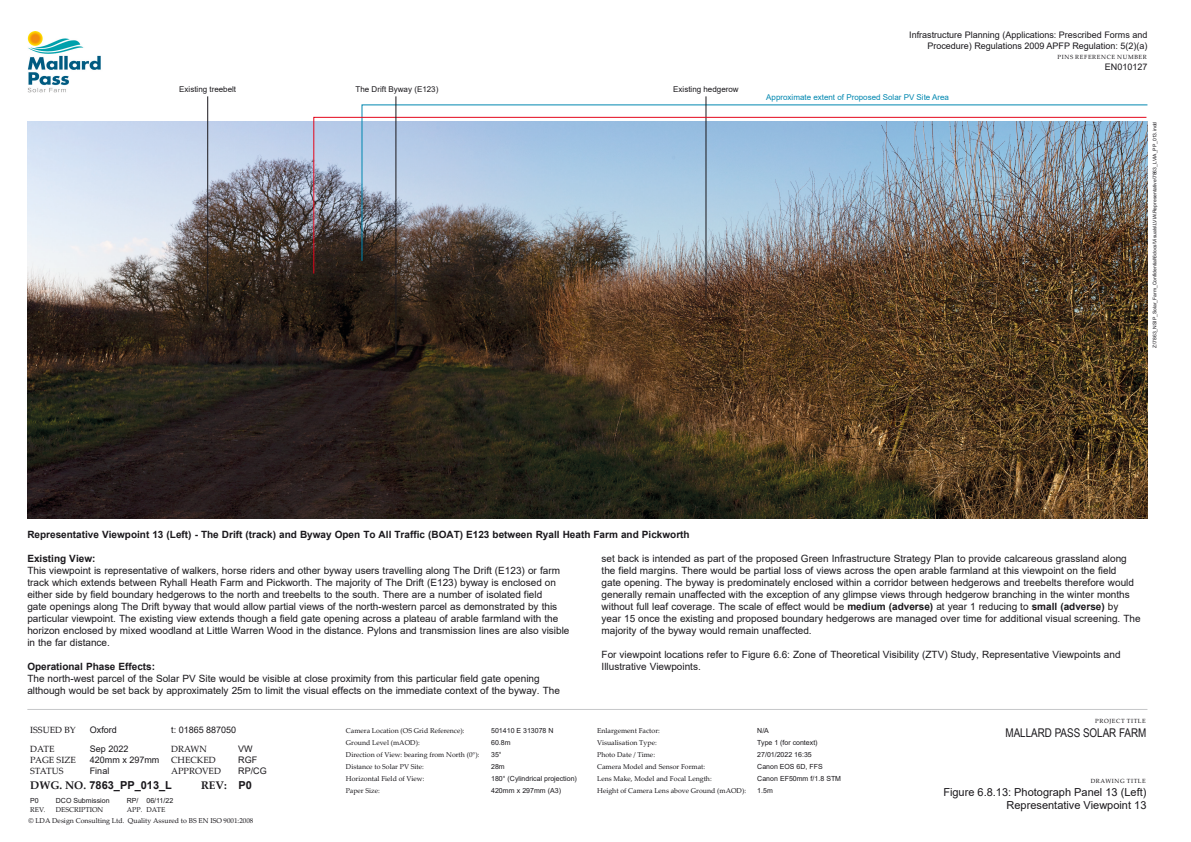
<style>
.page{position:relative;width:1191px;height:842px;background:#fff}
.page>*{position:absolute;margin:0;border:0;box-sizing:border-box;transform-origin:0 0}
.t1{font:12px "Arial Narrow";color:#1a181c}
.t2{font:11px "Arial";color:#1a181c}
.t3{font:700 11px "Arial";color:#1a181c}
.t4{font:700 11px "Palatino Linotype";color:#1a181c}
.t5{font:10px/12px "Arial";color:#1a181c}
.t6{font:700 10px "Arial";color:#1a181c}
.t7{font:9px/10.8px "Arial";color:#1a181c;text-align:right}
.t8{font:9px "Palatino Linotype";color:#1a181c}
.t9{font:8px "Arial";color:#1a181c}
.t10{font:8px "Arial";color:#0087b0}
.t11{font:7px "Palatino Linotype";color:#1a181c}
.t12{font:7px "Arial";color:#1a181c}
.t13{font:6px "Palatino Linotype";letter-spacing:.1em;color:#1a181c}
.t14{font:5px "Arial";color:#1a181c}
.s1{font-weight:700}
.s2{font-family:"Palatino Linotype"}
.s3{font-family:"Arial"}
</style>
<div class="page">
<hr style="left:27px;top:709px;width:1120px;height:1px;background:#c7c8ca">
<img style="left:27px;top:31px;width:74px;height:62px">
<img style="left:27px;top:122px;width:1120px;height:397px">
<svg style="left:361px;top:104px;width:787px;height:157px"></svg>
<hr style="left:705px;top:96px;width:1px;height:204px;background:#1a181c">
<img style="left:313px;top:117px;width:834px;height:157px">
<hr style="left:396px;top:96px;width:1px;height:260px;background:#1a181c">
<hr style="left:207px;top:96px;width:1px;height:204px;background:#1a181c">
<p class="t9" style="left:179px;top:84px;width:58px">Existing treebelt</p>
<p class="t9" style="left:356px;top:84px;width:84px">The Drift Byway (E123)</p>
<p class="t9" style="left:673px;top:84px;width:67px">Existing hedgerow</p>
<p class="t7" style="left:909px;top:29px;width:240px">Infrastructure Planning (Applications: Prescribed Forms and<br>Procedure) Regulations 2009 APFP Regulation: 5(2)(a)</p>
<p class="t13" style="left:1057px;top:53px;width:91px">PINS REFERENCE NUMBER</p>
<p class="t7" style="left:1104px;top:61px;width:44px">EN010127</p>
<p class="t10" style="left:766px;top:92px;width:184px">Approximate extent of Proposed Solar PV Site Area</p>
<p class="t14" style="left:1151px;top:348px;width:228px;rotate:-90deg">Z:\7863_NSIP_Solar_Farm_Confidential\6docs\Visuals\LVIA\Representative\7863_LVIA_PP_013.indd</p>
<p class="t6" style="left:27px;top:527px;width:664px">Representative Viewpoint 13 (Left) - The Drift (track) and Byway Open To All Traffic (BOAT) E123 between Ryall Heath Farm and Pickworth</p>
<p class="t6" style="left:27px;top:551px;width:70px">Existing View:</p>
<p class="t5" style="left:27px;top:564px;width:543px">This viewpoint is representative of walkers, horse riders and other byway users travelling along The Drift (E123) or farm track which extends between Ryhall Heath Farm and Pickworth. The majority of The Drift (E123) byway is enclosed on either side by field boundary hedgerows to the north and treebelts to the south. There are a number of isolated field<br>gate openings along The Drift byway that would allow partial views of the north-western parcel as demonstrated by this particular viewpoint. The existing view extends though a field gate opening across a plateau of arable farmland with the horizon enclosed by mixed woodland at Little Warren Wood in the distance. Pylons and transmission lines are also visible in the far distance.</p>
<p class="t6" style="left:27px;top:659px;width:129px">Operational Phase Effects:</p>
<p class="t5" style="left:27px;top:672px;width:534px">The north-west parcel of the Solar PV Site would be visible at close proximity from this particular field gate opening although would be set back by approximately 25m to limit the visual effects on the immediate context of the byway. The</p>
<p class="t5" style="left:601px;top:552px;width:540px">set back is intended as part of the proposed Green Infrastructure Strategy Plan to provide calcareous grassland along the field margins. There would be partial loss of views across the open arable farmland at this viewpoint on the field<br>gate opening. The byway is predominately enclosed within a corridor between hedgerows and treebelts therefore would generally remain unaffected with the exception of any glimpse views through hedgerow branching in the winter months without full leaf coverage. The scale of effect would be <span class="s1">medium (adverse)</span> at year 1 reducing to <span class="s1">small (adverse)</span> by<br>year 15 once the existing and proposed boundary hedgerows are managed over time for additional visual screening. The majority of the byway would remain unaffected.</p>
<p class="t5" style="left:601px;top:648px;width:520px">For viewpoint locations refer to Figure 6.6: Zone of Theoretical Visibility (ZTV) Study, Representative Viewpoints and<br>Illustrative Viewpoints.</p>
<p class="t8" style="left:30px;top:724px;width:47px">ISSUED BY</p>
<p class="t7" style="left:90px;top:725px;width:29px">Oxford</p>
<p class="t7" style="left:171px;top:725px;width:67px">t: 01865 887050</p>
<p class="t8" style="left:30px;top:742px;width:26px">DATE</p>
<p class="t7" style="left:90px;top:743px;width:40px">Sep 2022</p>
<p class="t8" style="left:171px;top:742px;width:37px">DRAWN</p>
<p class="t7" style="left:238px;top:743px;width:16px">VW</p>
<p class="t8" style="left:30px;top:753px;width:47px">PAGE SIZE</p>
<p class="t7" style="left:90px;top:754px;width:71px">420mm x 297mm</p>
<p class="t8" style="left:171px;top:753px;width:46px">CHECKED</p>
<p class="t7" style="left:238px;top:754px;width:20px">RGF</p>
<p class="t8" style="left:30px;top:765px;width:35px">STATUS</p>
<p class="t7" style="left:90px;top:766px;width:21px">Final</p>
<p class="t8" style="left:171px;top:765px;width:51px">APPROVED</p>
<p class="t7" style="left:238px;top:766px;width:30px">RP/CG</p>
<p class="t3" style="left:30px;top:778px;width:143px"><span class="s2">DWG. NO.</span> 7863_PP_013_L</p>
<p class="t4" style="left:201px;top:778px;width:53px">REV: <span class="s3">P0</span></p>
<p class="t12" style="left:30px;top:796px;width:10px">P0</p>
<p class="t12" style="left:56px;top:796px;width:55px">DCO Submission</p>
<p class="t12" style="left:127px;top:796px;width:48px">RP/ 06/11/22</p>
<p class="t11" style="left:30px;top:805px;width:17px">REV.</p>
<p class="t11" style="left:56px;top:805px;width:49px">DESCRIPTION</p>
<p class="t11" style="left:127px;top:805px;width:40px">APP. DATE</p>
<p class="t11" style="left:28px;top:816px;width:226px">© LDA Design Consulting Ltd. Quality Assured to BS EN ISO 9001:2008</p>
<p class="t11" style="left:346px;top:726px;width:120px">Camera Location (OS Grid Reference):</p>
<p class="t12" style="left:491px;top:726px;width:64px">501410 E 313078 N</p>
<p class="t11" style="left:597px;top:726px;width:64px">Enlargement Factor:</p>
<p class="t12" style="left:757px;top:726px;width:13px">N/A</p>
<p class="t11" style="left:346px;top:738px;width:75px">Ground Level (mAOD):</p>
<p class="t12" style="left:491px;top:738px;width:21px">60.8m</p>
<p class="t11" style="left:597px;top:738px;width:61px">Visualisation Type:</p>
<p class="t12" style="left:757px;top:738px;width:62px">Type 1 (for context)</p>
<p class="t11" style="left:346px;top:750px;width:135px">Direction of View: bearing from North (0°):</p>
<p class="t11" style="left:346px;top:762px;width:80px">Distance to Solar PV Site:</p>
<p class="t11" style="left:346px;top:774px;width:80px">Horizontal Field of View:</p>
<p class="t12" style="left:491px;top:750px;width:12px">35°</p>
<p class="t12" style="left:757px;top:750px;width:56px">27/01/2022 16:35</p>
<p class="t12" style="left:491px;top:762px;width:15px">28m</p>
<p class="t11" style="left:597px;top:750px;width:59px">Photo Date / Time:</p>
<p class="t11" style="left:597px;top:774px;width:116px">Lens Make, Model and Focal Length:</p>
<p class="t12" style="left:757px;top:762px;width:67px">Canon EOS 6D, FFS</p>
<p class="t11" style="left:597px;top:762px;width:110px">Camera Model and Sensor Format:</p>
<p class="t12" style="left:491px;top:774px;width:87px">180° (Cylindrical projection)</p>
<p class="t12" style="left:757px;top:774px;width:85px">Canon EF50mm f/1.8 STM</p>
<p class="t11" style="left:346px;top:786px;width:35px">Paper Size:</p>
<p class="t12" style="left:491px;top:786px;width:71px">420mm x 297mm (A3)</p>
<p class="t11" style="left:597px;top:786px;width:150px">Height of Camera Lens above Ground (mAOD):</p>
<p class="t12" style="left:757px;top:786px;width:17px">1.5m</p>
<p class="t13" style="left:1095px;top:716px;width:52px">PROJECT TITLE</p>
<p class="t1" style="left:1005px;top:724px;width:142px">MALLARD PASS SOLAR FARM</p>
<p class="t13" style="left:1090px;top:777px;width:57px">DRAWING TITLE</p>
<p class="t2" style="left:943px;top:785px;width:205px">Figure 6.8.13: Photograph Panel 13 (Left)</p>
<p class="t2" style="left:1006px;top:798px;width:141px">Representative Viewpoint 13</p>
</div>
